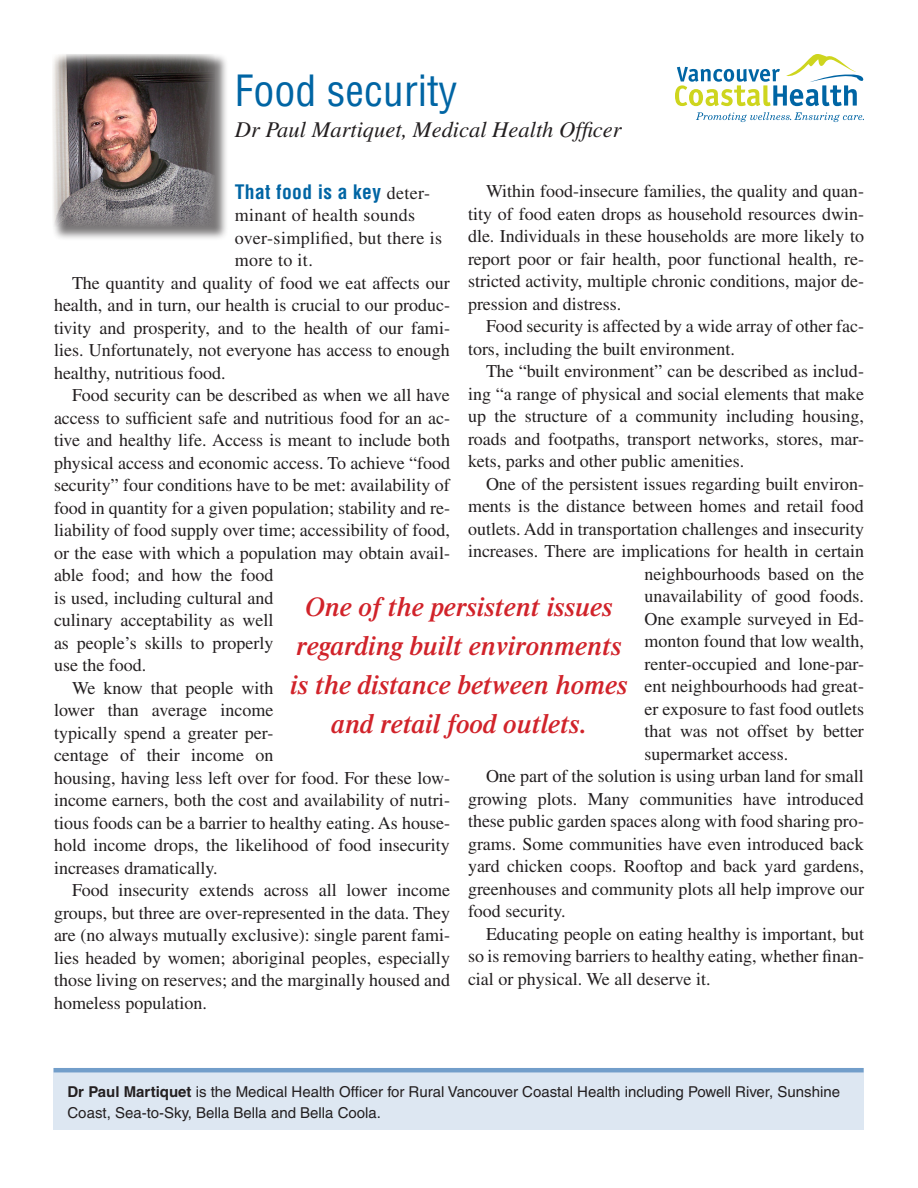
<style>
.page{position:relative;width:918px;height:1188px;background:#fff}
.page>*{position:absolute;margin:0;border:0;box-sizing:border-box;transform-origin:0 0}
.Headline{font:condensed 42px "Helvetica";color:#0065a4}
.Call-out{font:italic 600 27px/39px "Times";color:#d1232a;text-align:center}
.Subhead{font:italic 22.5px "Times";color:#231f20}
.Text_First_Paragraph{font:700 condensed 19.5px "Helvetica";letter-spacing:.02em;color:#0065a4}
.Text_Second_Paragrap{font:18px/22.5px "Times";color:#231f20;text-align:justify}
.Text_First_Paragraph-2{font:18px/22.5px "Times";letter-spacing:.02em;color:#231f20}
.t1{font:15px/21px "Helvetica";color:#231f20}
.s1{font-family:"Times";font-weight:400;font-stretch:normal;font-size:18px;color:#231f20}
.s2{font-weight:700}
</style>
<div class="page">
<div style="left:53px;top:1068px;width:811px;height:62px;background:#dde7f2"></div>
<hr style="left:54px;top:1068px;width:810px;height:4px;background:#729eca">
<div style="left:51px;top:53px;width:177px;height:188px;background:#231f20;opacity:.6"></div>
<img style="left:52px;top:54px;width:162px;height:173px">
<svg style="left:696px;top:112px;width:168px;height:10px"></svg>
<svg style="left:675px;top:54px;width:189px;height:52px"></svg>
<p class="Headline" style="left:235px;top:64px;width:224px">Food security</p>
<p class="Subhead" style="left:235px;top:118px;width:388px">Dr Paul Martiquet, Medical Health Officer</p>
<p class="Text_First_Paragraph" style="left:235px;top:179px;width:197px">That food is a key <span class="s1">deter-</span></p>
<p class="Text_First_Paragraph-2" style="left:235px;top:204px;width:209px">minant of health sounds over-simplified, but there is more to it.</p>
<p class="Text_Second_Paragrap" style="left:54px;top:271px;width:398px;text-indent:18px">The quantity and quality of food we eat affects our health, and in turn, our health is crucial to our produc&shy;tivity and prosperity, and to the health of our fami&shy;lies. Unfortunately, not everyone has access to enough healthy, nutritious food.</p>
<p class="Text_Second_Paragrap" style="left:54px;top:384px;width:398px;text-align:left;text-indent:18px">Food security can be described as when we all have access to sufficient safe and nutritious food for an ac&shy;tive and healthy life. Access is meant to include both physical access and economic access. To achieve “food security” four conditions have to be met: availability of food in quantity for a given population; stability and re&shy;liability of food supply over time; accessibility of food, or the ease with which a population may obtain avail&shy;able food; and how the food<br>is used, including cultural and<br>culinary acceptability as well<br>as people’s skills to properly<br>use the food.</p>
<p class="Text_Second_Paragrap" style="left:54px;top:676px;width:398px;text-align:left;text-indent:18px">We know that people with<br>lower than average income<br>typically spend a greater per-<br>centage of their income on<br>housing, having less left over for food. For these low&shy;income earners, both the cost and availability of nutri&shy;tious foods can be a barrier to healthy eating. As house&shy;hold income drops, the likelihood of food insecurity increases dramatically.</p>
<p class="Text_Second_Paragrap" style="left:54px;top:879px;width:398px;text-indent:18px">Food insecurity extends across all lower income groups, but three are over-represented in the data. They are (no always mutually exclusive): single parent fami&shy;lies headed by women; aboriginal peoples, especially those living on reserves; and the marginally housed and homeless population.</p>
<p class="Text_Second_Paragrap" style="left:468px;top:180px;width:398px;text-indent:18px">Within food-insecure families, the quality and quan&shy;tity of food eaten drops as household resources dwin&shy;dle. Individuals in these households are more likely to report poor or fair health, poor functional health, re&shy;stricted activity, multiple chronic conditions, major de&shy;pression and distress.</p>
<p class="Text_Second_Paragrap" style="left:468px;top:315px;width:398px;text-indent:18px">Food security is affected by a wide array of other fac&shy;tors, including the built environment.</p>
<p class="Text_Second_Paragrap" style="left:468px;top:360px;width:398px;text-indent:18px">The “built environment” can be described as includ&shy;ing “a range of physical and social elements that make up the structure of a community including housing, roads and footpaths, transport networks, stores, mar&shy;kets, parks and other public amenities.</p>
<p class="Text_Second_Paragrap" style="left:486px;top:472px;width:380px">One of the persistent issues regarding built environ-</p>
<p class="Text_Second_Paragrap" style="left:468px;top:495px;width:397px">ments is the distance between homes and retail food</p>
<p class="Text_Second_Paragrap" style="left:468px;top:517px;width:398px">outlets. Add in transportation challenges and insecurity</p>
<p class="Text_Second_Paragrap" style="left:468px;top:540px;width:398px">increases. There are implications for health in certain</p>
<p class="Text_Second_Paragrap" style="left:645px;top:562px;width:221px">neighbourhoods based on the</p>
<p class="Text_Second_Paragrap" style="left:645px;top:585px;width:221px">unavailability of good foods.</p>
<p class="Text_Second_Paragrap" style="left:645px;top:607px;width:221px">One example surveyed in Ed-</p>
<p class="Text_Second_Paragrap" style="left:645px;top:630px;width:221px">monton found that low wealth,</p>
<p class="Text_Second_Paragrap" style="left:645px;top:652px;width:221px">renter-occupied and lone-par-</p>
<p class="Text_Second_Paragrap" style="left:645px;top:675px;width:221px">ent neighbourhoods had great-</p>
<p class="Text_Second_Paragrap" style="left:645px;top:697px;width:221px">er exposure to fast food outlets</p>
<p class="Text_Second_Paragrap" style="left:645px;top:720px;width:221px">that was not offset by better</p>
<p class="Text_Second_Paragrap" style="left:645px;top:742px;width:145px">supermarket access.</p>
<p class="Text_Second_Paragrap" style="left:468px;top:765px;width:398px;text-indent:18px">One part of the solution is using urban land for small growing plots. Many communities have introduced these public garden spaces along with food sharing pro&shy;grams. Some communities have even introduced back yard chicken coops. Rooftop and back yard gardens, greenhouses and community plots all help improve our food security.</p>
<p class="Text_Second_Paragrap" style="left:468px;top:922px;width:398px;text-indent:18px">Educating people on eating healthy is important, but so is removing barriers to healthy eating, whether finan&shy;cial or physical. We all deserve it.</p>
<p class="Call-out" style="left:290px;top:587px;width:339px">One of the persistent issues regarding built environments is the distance between homes and retail food outlets.</p>
<p class="t1" style="left:68px;top:1081px;width:774px"><span class="s2">Dr Paul Martiquet</span> is the Medical Health Officer for Rural Vancouver Coastal Health including Powell River, Sunshine<br>Coast, Sea-to-Sky, Bella Bella and Bella Coola.</p>
</div>
